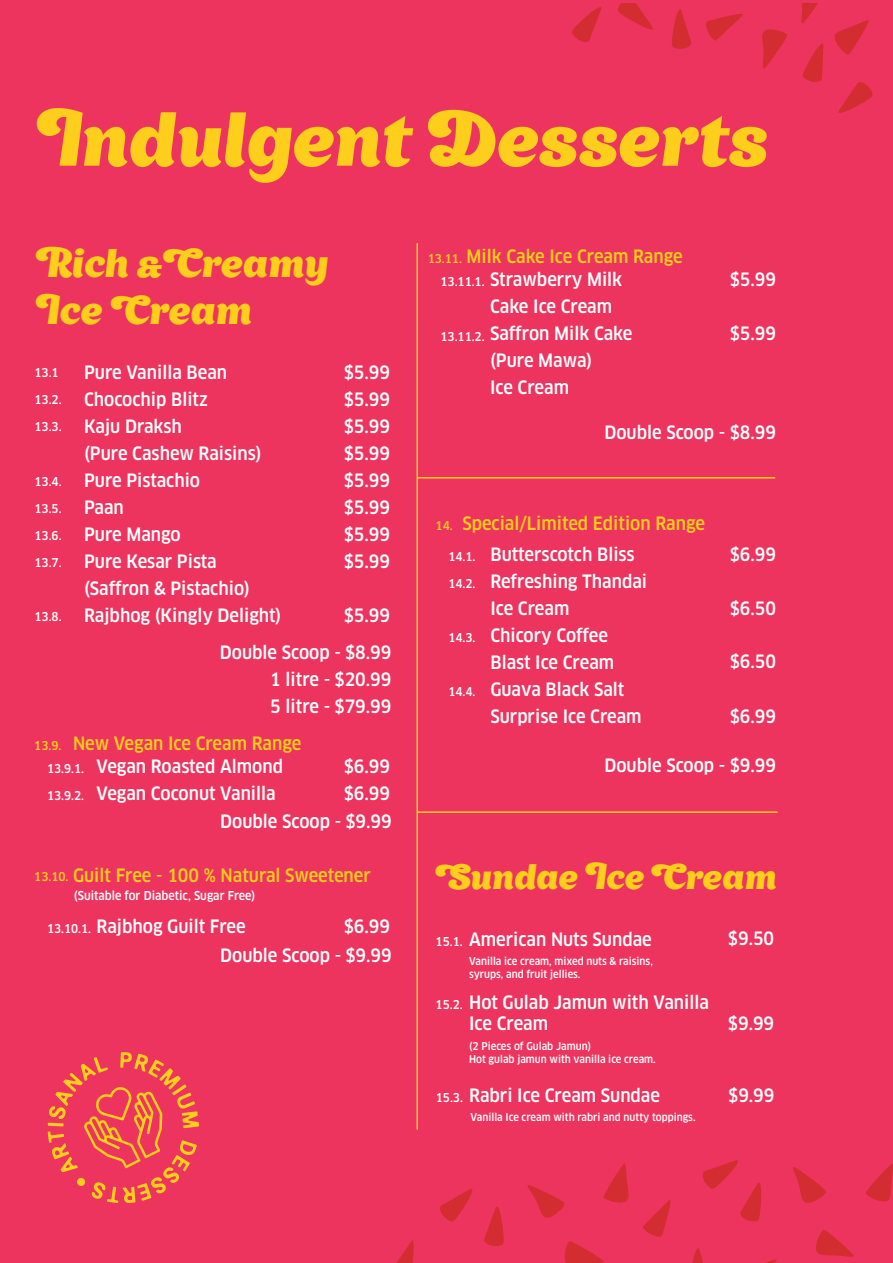
<style>
.page{position:relative;width:893px;height:1263px;background:#ed345e}
.page>*{position:absolute;margin:0;border:0;box-sizing:border-box;transform-origin:0 0}
.t1{font:74.1px "Appetite New";color:#fdce1b}
.t2{font:39px/46.8px "Appetite New";letter-spacing:-.005em;color:#fdce1b}
.t3{font:34.5px "Appetite New";color:#fdce1b}
.t4{font:500 condensed 18px/27px "Clan OT";color:#fff}
.t5{font:500 condensed 18px/23.7px "Clan OT";color:#fdce1b}
.t6{font:500 condensed 12px "Clan OT";color:#fff}
.t7{font:500 condensed 10.5px/12.6px "Clan OT";color:#fff}
.s1{font-size:12px}
.s2{color:#fff}
</style>
<div class="page">
<svg style="left:618px;top:4px;width:35px;height:26px"></svg>
<svg style="left:706px;top:14px;width:37px;height:27px"></svg>
<svg style="left:572px;top:7px;width:29px;height:35px"></svg>
<svg style="left:671px;top:9px;width:21px;height:40px"></svg>
<svg style="left:564px;top:1241px;width:40px;height:22px"></svg>
<svg style="left:397px;top:1240px;width:17px;height:23px"></svg>
<svg style="left:484px;top:1206px;width:20px;height:40px"></svg>
<svg style="left:440px;top:1189px;width:32px;height:32px"></svg>
<svg style="left:527px;top:1185px;width:38px;height:33px"></svg>
<svg style="left:604px;top:1163px;width:25px;height:40px"></svg>
<svg style="left:816px;top:1230px;width:38px;height:27px"></svg>
<svg style="left:692px;top:1248px;width:11px;height:15px"></svg>
<svg style="left:765px;top:1259px;width:12px;height:4px"></svg>
<svg style="left:643px;top:1200px;width:28px;height:37px"></svg>
<svg style="left:702px;top:1160px;width:60px;height:62px"></svg>
<svg style="left:793px;top:1167px;width:33px;height:36px"></svg>
<svg style="left:866px;top:1164px;width:27px;height:38px"></svg>
<svg style="left:834px;top:20px;width:35px;height:35px"></svg>
<svg style="left:803px;top:43px;width:21px;height:39px"></svg>
<svg style="left:838px;top:82px;width:35px;height:31px"></svg>
<svg style="left:762px;top:29px;width:25px;height:40px"></svg>
<svg style="left:801px;top:4px;width:17px;height:20px"></svg>
<svg style="left:48px;top:1052px;width:151px;height:151px"></svg>
<div style="left:77px;top:1178px;width:8px;height:8px;background:#fdce1b;border-radius:50%"></div>
<hr style="left:416px;top:243px;width:2px;height:887px;background:#fdce1b">
<hr style="left:417px;top:811px;width:360px;height:2px;background:#fdce1b">
<hr style="left:417px;top:477px;width:358px;height:1px;background:#fdce1b">
<h1 class="t1" style="left:36px;top:87px;width:734px">Indulgent Desserts</h1>
<h2 class="t2" style="left:35px;top:239px;width:294px">Rich &amp;Creamy<br>Ice Cream</h2>
<p class="t4" style="left:84px;top:359px;width:199px">Pure Vanilla Bean<br>Chocochip Blitz<br>Kaju Draksh<br>(Pure Cashew Raisins)<br>Pure Pistachio<br>Paan<br>Pure Mango<br>Pure Kesar Pista (Saffron &amp; Pistachio)<br>Rajbhog (Kingly Delight)</p>
<p class="t6" style="left:35px;top:366px;width:26px">13.1</p>
<p class="t6" style="left:35px;top:393px;width:29px">13.2.</p>
<p class="t6" style="left:35px;top:420px;width:29px">13.3.</p>
<p class="t6" style="left:35px;top:474px;width:29px">13.4.</p>
<p class="t6" style="left:35px;top:501px;width:29px">13.5.</p>
<p class="t6" style="left:35px;top:528px;width:29px">13.6.</p>
<p class="t6" style="left:35px;top:555px;width:29px">13.7.</p>
<p class="t6" style="left:35px;top:609px;width:29px">13.8.</p>
<p class="t4" style="left:344px;top:359px;width:47px;text-align:justify">$5.99 $5.99 $5.99 $5.99 $5.99 $5.99 $5.99 $5.99</p>
<p class="t4" style="left:344px;top:602px;width:47px">$5.99</p>
<p class="t4" style="left:270px;top:639px;width:123px;text-align:justify;text-indent:-50px">Double Scoop - $8.99<br>1 litre - $20.99<br>5 litre - $79.99</p>
<p class="t5" style="left:97px;top:731px;width:206px;text-indent:-62px"><span class="s1">13.9.</span> New Vegan Ice Cream Range<br><span class="s2">Vegan Roasted Almond</span></p>
<p class="t4" style="left:97px;top:780px;width:181px">Vegan Coconut Vanilla</p>
<p class="t6" style="left:47px;top:762px;width:38px">13.9.1.</p>
<p class="t6" style="left:47px;top:789px;width:38px">13.9.2.</p>
<p class="t4" style="left:344px;top:753px;width:47px">$6.99 $6.99</p>
<p class="t4" style="left:220px;top:808px;width:173px">Double Scoop - $9.99</p>
<p class="t5" style="left:34px;top:864px;width:338px"><span class="s1">13.10.</span> Guilt Free - 100 % Natural Sweetener</p>
<p class="t4" style="left:220px;top:911px;width:173px;line-height:29.8px;text-indent:-173px"><span class="s1">13.10.1.</span> Rajbhog Guilt Free<br>Double Scoop - $9.99</p>
<p class="t6" style="left:74px;top:888px;width:183px">(Suitable for Diabetic, Sugar Free)</p>
<p class="t4" style="left:344px;top:913px;width:47px">$6.99</p>
<p class="t5" style="left:428px;top:244px;width:256px;text-align:center"><span class="s1">13.11.</span> Milk Cake Ice Cream Range<br><span class="s2">Strawberry Milk</span></p>
<p class="t4" style="left:490px;top:293px;width:144px">Cake Ice Cream<br>Saffron Milk Cake (Pure Mawa)<br>Ice Cream</p>
<p class="t6" style="left:441px;top:275px;width:46px">13.11.1.</p>
<p class="t6" style="left:441px;top:330px;width:46px">13.11.2.</p>
<p class="t4" style="left:730px;top:266px;width:47px">$5.99</p>
<p class="t4" style="left:730px;top:320px;width:47px">$5.99</p>
<p class="t4" style="left:604px;top:419px;width:173px">Double Scoop - $8.99</p>
<p class="t5" style="left:490px;top:507px;width:216px;line-height:31px;text-indent:-55px"><span class="s1">14.</span> Special/Limited Edition Range<br><span class="s2">Butterscotch Bliss</span></p>
<p class="t4" style="left:490px;top:568px;width:158px">Refreshing Thandai<br>Ice Cream<br>Chicory Coffee<br>Blast Ice Cream<br>Guava Black Salt<br>Surprise Ice Cream</p>
<p class="t6" style="left:448px;top:549px;width:29px">14.1.</p>
<p class="t6" style="left:448px;top:576px;width:29px">14.2.</p>
<p class="t6" style="left:448px;top:630px;width:29px">14.3.</p>
<p class="t6" style="left:448px;top:684px;width:29px">14.4.</p>
<p class="t4" style="left:730px;top:541px;width:47px">$6.99</p>
<p class="t4" style="left:730px;top:595px;width:47px">$6.50</p>
<p class="t4" style="left:730px;top:648px;width:47px">$6.50</p>
<p class="t4" style="left:730px;top:703px;width:47px">$6.99</p>
<p class="t4" style="left:604px;top:752px;width:173px">Double Scoop - $9.99</p>
<h3 class="t3" style="left:436px;top:853px;width:342px">Sundae Ice Cream</h3>
<p class="t4" style="left:469px;top:925px;width:184px">American Nuts Sundae</p>
<p class="t4" style="left:728px;top:925px;width:47px">$9.50</p>
<p class="t7" style="left:469px;top:955px;width:185px">Vanilla ice cream, mixed nuts &amp; raisins, syrups, and fruit jellies.</p>
<p class="t6" style="left:436px;top:934px;width:29px">15.1.</p>
<p class="t4" style="left:469px;top:991px;width:241px;line-height:21.6px">Hot Gulab Jamun with Vanilla<br>Ice Cream</p>
<p class="t7" style="left:469px;top:1040px;width:188px">(2 Pieces of Gulab Jamun)<br>Hot gulab jamun with vanilla ice cream.</p>
<p class="t6" style="left:436px;top:997px;width:29px">15.2.</p>
<p class="t4" style="left:728px;top:1010px;width:47px">$9.99</p>
<p class="t6" style="left:436px;top:1090px;width:29px">15.3.</p>
<p class="t4" style="left:469px;top:1082px;width:192px">Rabri Ice Cream Sundae</p>
<p class="t4" style="left:728px;top:1081px;width:47px">$9.99</p>
<p class="t7" style="left:470px;top:1111px;width:227px">Vanilla Ice cream with rabri and nutty toppings.</p>
</div>
